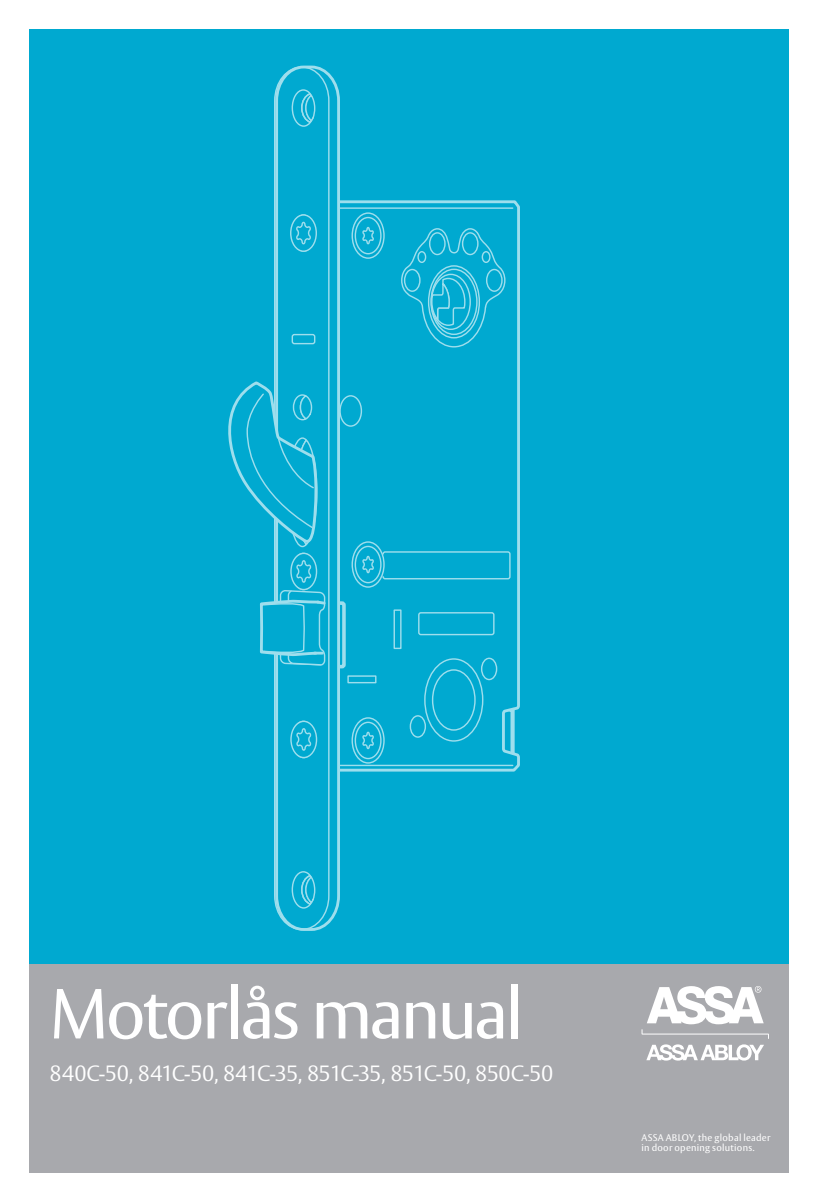
<style>
.page{position:relative;width:819px;height:1201px;background:#fff}
.page>*{position:absolute;margin:0;border:0;box-sizing:border-box;transform-origin:0 0}
.t1{font:70px "ASSA Vesta";letter-spacing:-.04em;color:#fff}
.t2{font:300 21.88px "ASSA Vesta";letter-spacing:-.03em;color:#fff}
.t3{font:9.62px/10.5px "ASSA Vesta";letter-spacing:.025em;color:#fff}
</style>
<div class="page">
<div style="left:30px;top:964px;width:759px;height:208px;background:#a8a9ad"></div>
<svg style="left:646px;top:1044px;width:118px;height:16px"></svg>
<svg style="left:641px;top:986px;width:128px;height:52px"></svg>
<div style="left:30px;top:30px;width:759px;height:934px;background:#00a9d0"></div>
<svg style="left:341px;top:200px;width:179px;height:572px"></svg>
<hr style="left:511px;top:709px;width:3px;height:44px;background:#fff">
<svg style="left:361px;top:731px;width:14px;height:19px"></svg>
<div style="left:354px;top:721px;width:27px;height:38px;border:1px solid #fff;border-radius:50%"></div>
<div style="left:351px;top:717px;width:33px;height:46px;border:1px solid #fff;border-radius:50%"></div>
<svg style="left:361px;top:555px;width:14px;height:19px"></svg>
<div style="left:354px;top:545px;width:27px;height:38px;border:1px solid #fff;border-radius:50%"></div>
<div style="left:351px;top:541px;width:33px;height:47px;border:1px solid #fff;border-radius:50%"></div>
<svg style="left:361px;top:226px;width:14px;height:19px"></svg>
<div style="left:354px;top:217px;width:27px;height:37px;border:1px solid #fff;border-radius:50%"></div>
<div style="left:351px;top:212px;width:33px;height:47px;border:1px solid #fff;border-radius:50%"></div>
<div style="left:339px;top:395px;width:23px;height:32px;border:1px solid #fff;border-radius:50%"></div>
<div style="left:424px;top:658px;width:59px;height:83px;border:1px solid #fff;border-radius:50%"></div>
<div style="left:432px;top:669px;width:43px;height:61px;border:1px solid #fff;border-radius:50%"></div>
<div style="left:409px;top:715px;width:17px;height:22px;border:1px solid #fff;border-radius:50%"></div>
<div style="left:481px;top:657px;width:16px;height:23px;border:1px solid #fff;border-radius:50%"></div>
<svg style="left:400px;top:227px;width:106px;height:139px"></svg>
<div style="left:382px;top:551px;width:128px;height:28px;border:1px solid #fff;border-radius:2px"></div>
<div style="left:418px;top:612px;width:76px;height:23px;border:1px solid #fff;border-radius:2px"></div>
<hr style="left:332px;top:207px;width:180px;height:2px;background:#fff">
<hr style="left:332px;top:764px;width:180px;height:2px;background:#fff">
<svg style="left:300px;top:65px;width:41px;height:858px"></svg>
<svg style="left:274px;top:66px;width:56px;height:865px"></svg>
<svg style="left:292px;top:870px;width:24px;height:39px"></svg>
<svg style="left:228px;top:88px;width:119px;height:681px"></svg>
<h1 class="t1" style="left:50px;top:971px;width:475px">Motorlås manual</h1>
<h2 class="t2" style="left:50px;top:1060px;width:505px">840C-50, 841C-50, 841C-35, 851C-35, 851C-50, 850C-50</h2>
<p class="t3" style="left:641px;top:1132px;width:131px">ASSA ABLOY, the global leader in door opening solutions.</p>
</div>
